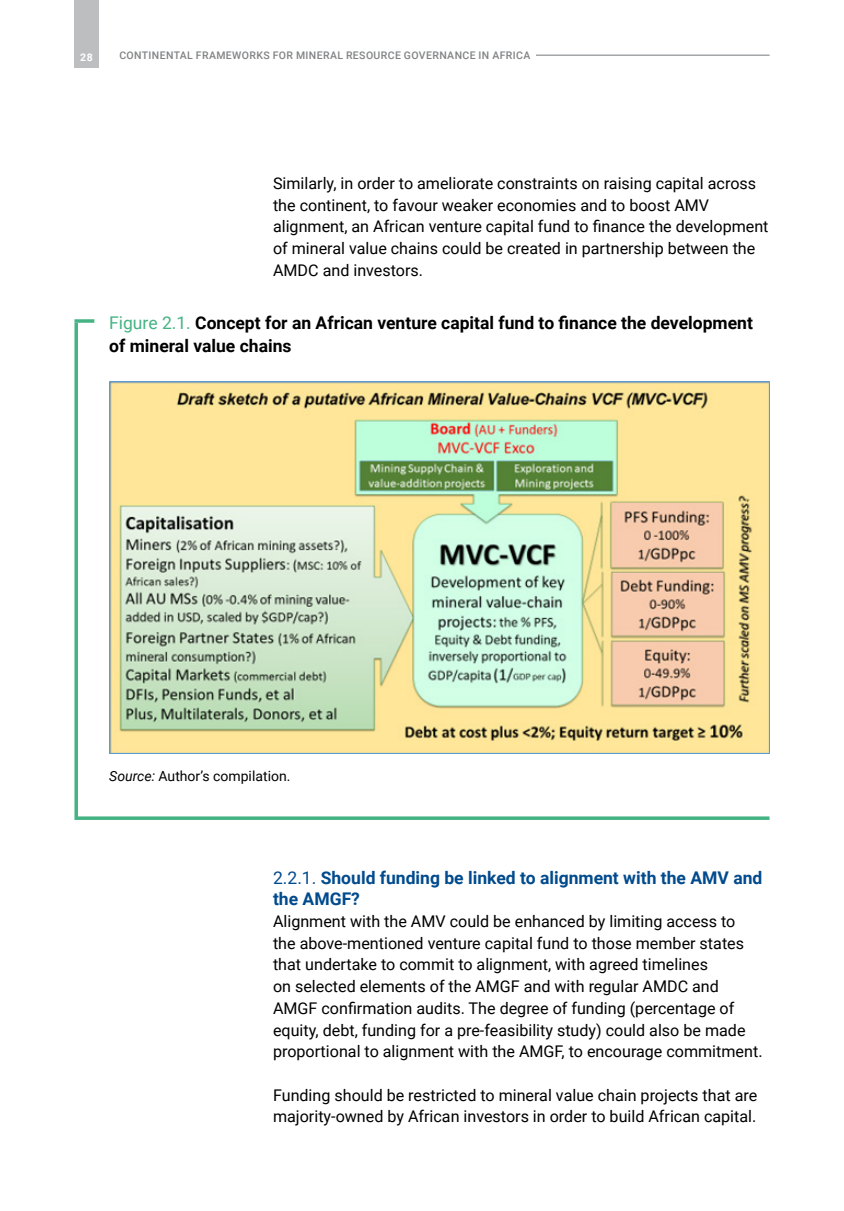
<style>
.page{position:relative;width:844px;height:1211px;background:#fff}
.page>*{position:absolute;margin:0;border:0;box-sizing:border-box;transform-origin:0 0}
.Figure_box_table_title{font:700 17.5px/23.6px "Roboto";color:#000}
.Heading_3_with_numbering{font:700 17.5px/21.7px "Roboto";color:#004a8d}
.Body{font:16.1px/21.7px "Roboto";color:#000}
.Source{font:14px "Roboto";color:#000}
.t1{font:500 10.5px "Roboto";letter-spacing:.035em;color:#808284}
.t2{font:700 10.5px "Roboto";color:#fff}
.s1{font-weight:400;color:#45b384}
.s2{font-style:italic}
.s3{font-weight:400}
</style>
<div class="page">
<svg style="left:74px;top:319px;width:696px;height:501px"></svg>
<svg style="left:74px;top:319px;width:20px;height:4px"></svg>
<hr style="left:113px;top:55px;width:656px;height:1px;background:#808284">
<div style="left:74px;top:0;width:25px;height:68px;background:#bcbec0"></div>
<div style="left:109px;top:50px;width:427px;height:9px;background:#fff"></div>
<p class="t2" style="left:80px;top:49px;width:14px">28</p>
<p class="t1" style="left:119px;top:48px;width:412px">CONTINENTAL FRAMEWORKS FOR MINERAL RESOURCE GOVERNANCE IN AFRICA</p>
<p class="Body" style="left:273px;top:172px;width:497px">Similarly, in order to ameliorate constraints on raising capital across the continent, to favour weaker economies and to boost AMV alignment, an African venture capital fund to finance the development of mineral value chains could be created in partnership between the AMDC and investors.</p>
<p class="Figure_box_table_title" style="left:109px;top:310px;width:645px"><span class="s1">Figure 2.1.</span> Concept for an African venture capital fund to finance the development of mineral value chains</p>
<p class="Source" style="left:109px;top:765px;width:183px"><span class="s2">Source:</span> Author’s compilation.</p>
<p class="Heading_3_with_numbering" style="left:273px;top:865px;width:490px"><span class="s3">2.2.1.</span> Should funding be linked to alignment with the AMV and the AMGF?</p>
<p class="Body" style="left:273px;top:909px;width:491px">Alignment with the AMV could be enhanced by limiting access to<br>the above-mentioned venture capital fund to those member states that undertake to commit to alignment, with agreed timelines<br>on selected elements of the AMGF and with regular AMDC and AMGF confirmation audits. The degree of funding (percentage of equity, debt, funding for a pre-feasibility study) could also be made proportional to alignment with the AMGF, to encourage commitment.</p>
<p class="Body" style="left:273px;top:1083px;width:485px">Funding should be restricted to mineral value chain projects that are majority-owned by African investors in order to build African capital.</p>
</div>
